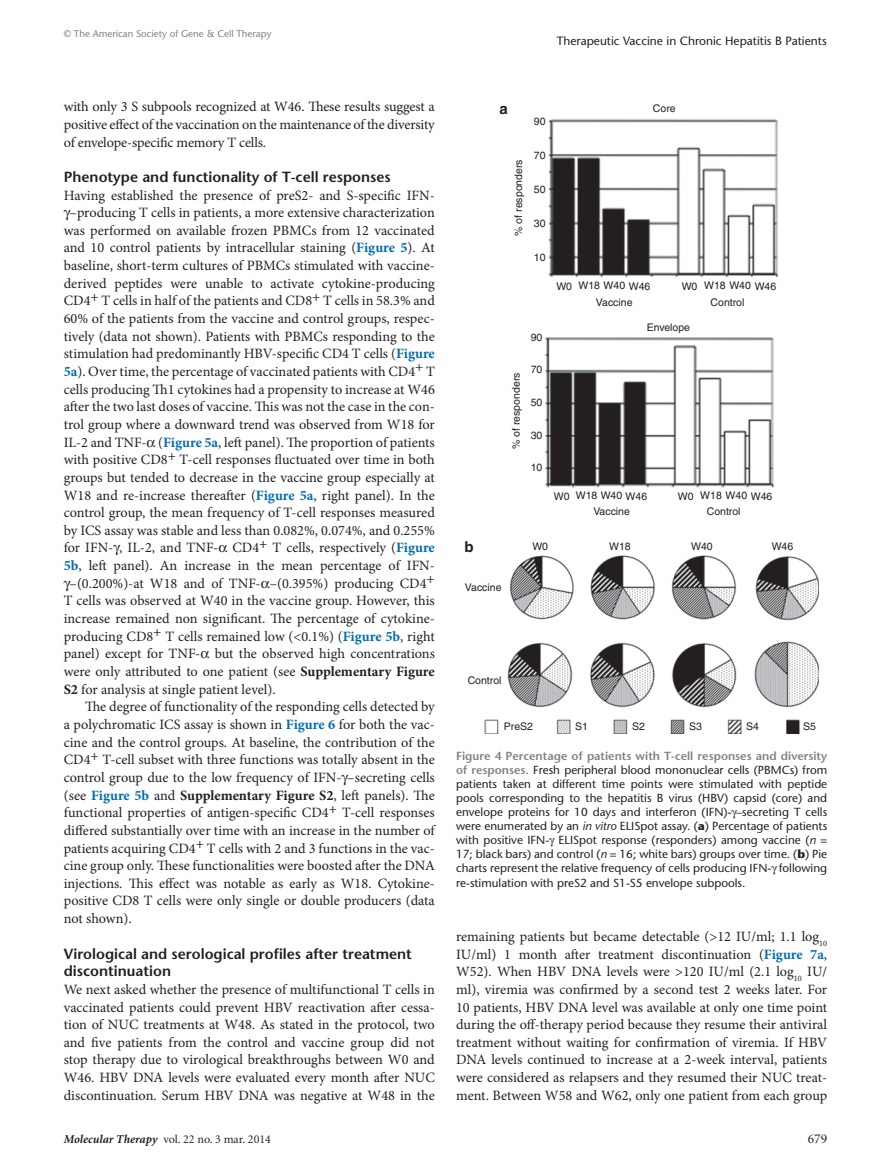
<style>
.page{position:relative;width:891px;height:1175px;background:#fff}
.page>*{position:absolute;margin:0;border:0;box-sizing:border-box;transform-origin:0 0}
.t1{font:700 15px "Helvetica";color:#231f20}
.t2{font:600 14.7px/17.7px "ITC Stone Sans";color:#231f20}
.t3{font:14.25px/17.7px "Minion Pro";color:#231f20;text-align:justify}
.t4{font:13.5px "Minion";color:#231f20}
.t5{font:12px "Stone Sans";color:#231f20}
.t6{font:12px "Minion";color:#231f20}
.t7{font:11.7px/14.1px "Stone Sans";color:#231f20;text-align:justify}
.t8{font:600 11.7px "ITC Stone Sans";color:#808285}
.t9{font:10.5px "Helvetica";color:#231f20}
.t10{font:9.75px "Stone Sans";color:#808285}
.s1{font-weight:700;color:#006cb3}
.s2{font-weight:700}
.s3{font-family:"ITC Stone Sans";font-weight:600;color:#808285}
.s4{font-style:italic}
.s5{font-weight:700;font-style:italic}
</style>
<div class="page">
<img style="left:485px;top:119px;width:334px;height:614px">
<p class="t10" style="left:64px;top:28px;width:209px">© The American Society of Gene &amp; Cell Therapy</p>
<p class="t5" style="left:557px;top:34px;width:271px">Therapeutic Vaccine in Chronic Hepatitis B Patients</p>
<p class="t3" style="left:64px;top:98px;width:373px">with only 3 S subpools recognized at W46. These results suggest a positive effect of the vaccination on the maintenance of the diversity of envelope-specific memory T cells.</p>
<p class="t2" style="left:64px;top:168px;width:329px">Phenotype and functionality of T-cell responses</p>
<p class="t3" style="left:64px;top:186px;width:373px">Having established the presence of preS2- and S-specific IFN-</p>
<p class="t3" style="left:70px;top:204px;width:367px">–producing T cells in patients, a more extensive characterization</p>
<p class="t3" style="left:64px;top:221px;width:373px">was performed on available frozen PBMCs from 12 vaccinated</p>
<p class="t3" style="left:64px;top:239px;width:373px">and 10 control patients by intracellular staining (<span class="s1">Figure 5</span>). At</p>
<p class="t3" style="left:64px;top:257px;width:373px">baseline, short-term cultures of PBMCs stimulated with vaccine-</p>
<p class="t3" style="left:64px;top:274px;width:373px">derived peptides were unable to activate cytokine-producing</p>
<p class="t3" style="left:64px;top:292px;width:373px">CD4+ T cells in half of the patients and CD8+ T cells in 58.3% and</p>
<p class="t3" style="left:64px;top:310px;width:373px">60% of the patients from the vaccine and control groups, respec-</p>
<p class="t3" style="left:64px;top:327px;width:373px">tively (data not shown). Patients with PBMCs responding to the</p>
<p class="t3" style="left:64px;top:345px;width:373px">stimulation had predominantly HBV-specific CD4 T cells (<span class="s1">Figure</span></p>
<p class="t3" style="left:64px;top:363px;width:373px"><span class="s1">5a</span>). Over time, the percentage of vaccinated patients with CD4+ T</p>
<p class="t3" style="left:64px;top:380px;width:373px">cells producing Th1 cytokines had a propensity to increase at W46</p>
<p class="t3" style="left:64px;top:398px;width:373px">after the two last doses of vaccine. This was not the case in the con-</p>
<p class="t3" style="left:64px;top:415px;width:373px">trol group where a downward trend was observed from W18 for</p>
<p class="t3" style="left:64px;top:433px;width:373px">IL-2 and TNF- (<span class="s1">Figure 5a</span>, left panel). The proportion of patients</p>
<p class="t3" style="left:64px;top:451px;width:373px">with positive CD8+ T-cell responses fluctuated over time in both</p>
<p class="t3" style="left:64px;top:468px;width:373px">groups but tended to decrease in the vaccine group especially at</p>
<p class="t3" style="left:64px;top:486px;width:373px">W18 and re-increase thereafter (<span class="s1">Figure 5a</span>, right panel). In the</p>
<p class="t3" style="left:64px;top:504px;width:373px">control group, the mean frequency of T-cell responses measured</p>
<p class="t3" style="left:64px;top:521px;width:373px">by ICS assay was stable and less than 0.082%, 0.074%, and 0.255%</p>
<p class="t3" style="left:64px;top:539px;width:373px">for IFN- , IL-2, and TNF- CD4+ T cells, respectively (<span class="s1">Figure</span></p>
<p class="t3" style="left:64px;top:557px;width:373px"><span class="s1">5b</span>, left panel). An increase in the mean percentage of IFN-</p>
<p class="t3" style="left:70px;top:574px;width:367px">–(0.200%)-at W18 and of TNF- –(0.395%) producing CD4+</p>
<p class="t3" style="left:64px;top:592px;width:373px">T cells was observed at W40 in the vaccine group. However, this</p>
<p class="t3" style="left:64px;top:609px;width:373px">increase remained non significant. The percentage of cytokine-</p>
<p class="t3" style="left:64px;top:627px;width:373px">producing CD8+ T cells remained low (&lt;0.1%) (<span class="s1">Figure 5b</span>, right</p>
<p class="t3" style="left:64px;top:645px;width:373px">panel) except for TNF- but the observed high concentrations</p>
<p class="t3" style="left:64px;top:662px;width:373px">were only attributed to one patient (see <span class="s2">Supplementary Figure</span></p>
<p class="t3" style="left:64px;top:680px;width:213px"><span class="s2">S2</span> for analysis at single patient level).</p>
<p class="t3" style="left:85px;top:698px;width:351px">The degree of functionality of the responding cells detected by</p>
<p class="t3" style="left:64px;top:715px;width:373px">a polychromatic ICS assay is shown in <span class="s1">Figure 6</span> for both the vac-</p>
<p class="t3" style="left:64px;top:733px;width:373px">cine and the control groups. At baseline, the contribution of the</p>
<p class="t3" style="left:64px;top:751px;width:373px">CD4+ T-cell subset with three functions was totally absent in the</p>
<p class="t3" style="left:64px;top:768px;width:373px">control group due to the low frequency of IFN- –secreting cells</p>
<p class="t3" style="left:64px;top:786px;width:373px">(see <span class="s1">Figure 5b</span> and <span class="s2">Supplementary Figure S2</span>, left panels). The</p>
<p class="t3" style="left:64px;top:804px;width:373px">functional properties of antigen-specific CD4+ T-cell responses</p>
<p class="t3" style="left:64px;top:821px;width:373px">differed substantially over time with an increase in the number of</p>
<p class="t3" style="left:64px;top:839px;width:373px">patients acquiring CD4+ T cells with 2 and 3 functions in the vac-</p>
<p class="t3" style="left:64px;top:856px;width:373px">cine group only. These functionalities were boosted after the DNA</p>
<p class="t3" style="left:64px;top:874px;width:373px">injections. This effect was notable as early as W18. Cytokine-</p>
<p class="t3" style="left:64px;top:892px;width:373px">positive CD8 T cells were only single or double producers (data</p>
<p class="t3" style="left:64px;top:909px;width:69px">not shown).</p>
<p class="t2" style="left:64px;top:944px;width:350px">Virological and serological profiles after treatment discontinuation</p>
<p class="t3" style="left:64px;top:980px;width:373px">We next asked whether the presence of multifunctional T cells in vaccinated patients could prevent HBV reactivation after cessa&shy;tion of NUC treatments at W48. As stated in the protocol, two and five patients from the control and vaccine group did not stop therapy due to virological breakthroughs between W0 and W46. HBV DNA levels were evaluated every month after NUC discontinuation. Serum HBV DNA was negative at W48 in the</p>
<p class="t1" style="left:464px;top:538px;width:11px">b</p>
<p class="t1" style="left:500px;top:99px;width:10px">a</p>
<p class="t9" style="left:534px;top:115px;width:13px">90</p>
<p class="t9" style="left:653px;top:103px;width:24px">Core</p>
<p class="t9" style="left:513px;top:236px;width:78px;rotate:-90deg">% of responders</p>
<p class="t9" style="left:534px;top:149px;width:13px">70</p>
<p class="t9" style="left:534px;top:183px;width:13px">50</p>
<p class="t9" style="left:534px;top:217px;width:13px">30</p>
<p class="t9" style="left:534px;top:251px;width:13px">10</p>
<p class="t9" style="left:531px;top:331px;width:13px">90</p>
<p class="t9" style="left:556px;top:280px;width:96px">W0 W18 W40 W46</p>
<p class="t9" style="left:682px;top:280px;width:96px">W0 W18 W40 W46</p>
<p class="t9" style="left:596px;top:296px;width:38px">Vaccine</p>
<p class="t9" style="left:647px;top:321px;width:45px">Envelope</p>
<p class="t9" style="left:711px;top:296px;width:35px">Control</p>
<p class="t9" style="left:510px;top:449px;width:78px;rotate:-90deg">% of responders</p>
<p class="t9" style="left:531px;top:364px;width:13px">70</p>
<p class="t9" style="left:531px;top:396px;width:13px">50</p>
<p class="t9" style="left:531px;top:429px;width:13px">30</p>
<p class="t9" style="left:531px;top:461px;width:13px">10</p>
<p class="t9" style="left:554px;top:489px;width:95px">W0 W18 W40 W46</p>
<p class="t9" style="left:678px;top:489px;width:96px">W0 W18 W40 W46</p>
<p class="t9" style="left:593px;top:505px;width:38px">Vaccine</p>
<p class="t9" style="left:707px;top:505px;width:35px">Control</p>
<p class="t9" style="left:532px;top:540px;width:17px">W0</p>
<p class="t9" style="left:609px;top:540px;width:23px">W18</p>
<p class="t9" style="left:691px;top:540px;width:23px">W40</p>
<p class="t9" style="left:772px;top:540px;width:23px">W46</p>
<p class="t9" style="left:465px;top:581px;width:38px">Vaccine</p>
<p class="t9" style="left:468px;top:674px;width:35px">Control</p>
<p class="t9" style="left:504px;top:720px;width:31px">PreS2</p>
<p class="t9" style="left:575px;top:720px;width:14px">S1</p>
<p class="t9" style="left:632px;top:720px;width:14px">S2</p>
<p class="t9" style="left:689px;top:720px;width:14px">S3</p>
<p class="t9" style="left:746px;top:720px;width:14px">S4</p>
<p class="t9" style="left:803px;top:720px;width:14px">S5</p>
<p class="t8" style="left:456px;top:749px;width:373px">Figure 4 Percentage of patients with T-cell responses and diversity</p>
<p class="t7" style="left:456px;top:763px;width:373px"><span class="s3">of responses.</span> Fresh peripheral blood mononuclear cells (PBMCs) from patients taken at different time points were stimulated with peptide pools corresponding to the hepatitis B virus (HBV) capsid (core) and envelope proteins for 10 days and interferon (IFN)- –secreting T cells were enumerated by an <span class="s4">in vitro</span> ELISpot assay. (<span class="s2">a</span>) Percentage of patients with positive IFN- ELISpot response (responders) among vaccine (<span class="s4">n</span> = 17; black bars) and control (<span class="s4">n</span> = 16; white bars) groups over time. (<span class="s2">b</span>) Pie charts represent the relative frequency of cells producing IFN- following re-stimulation with preS2 and S1-S5 envelope subpools.</p>
<p class="t3" style="left:456px;top:927px;width:373px">remaining patients but became detectable (&gt;12 IU/ml; 1.1 log<sub>10<br></sub>IU/ml) 1 month after treatment discontinuation (<span class="s1">Figure 7a</span>, W52). When HBV DNA levels were &gt;120 IU/ml (2.1 log<sub>10</sub> IU/ ml), viremia was confirmed by a second test 2 weeks later. For 10 patients, HBV DNA level was available at only one time point during the off-therapy period because they resume their antiviral treatment without waiting for confirmation of viremia. If HBV DNA levels continued to increase at a 2-week interval, patients were considered as relapsers and they resumed their NUC treat&shy;ment. Between W58 and W62, only one patient from each group</p>
<p class="t6" style="left:64px;top:1133px;width:209px"><span class="s5">Molecular Therapy</span> vol. 22 no. 3 mar. 2014</p>
<p class="t4" style="left:808px;top:1132px;width:21px">679</p>
</div>
